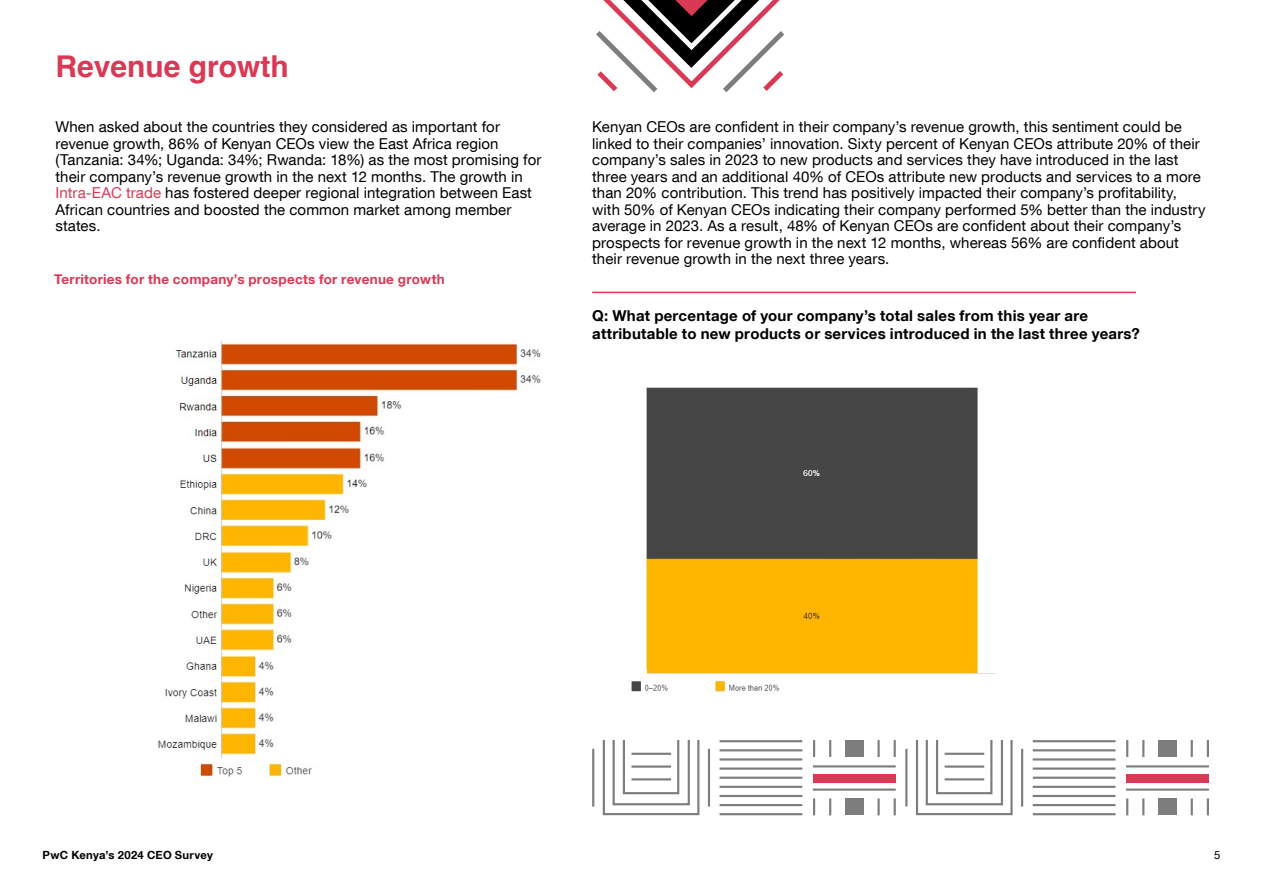
<style>
.page{position:relative;width:1263px;height:893px;background:#fff}
.page>*{position:absolute;margin:0;border:0;box-sizing:border-box;transform-origin:0 0}
.t1{font:700 30px "Helvetica";color:#d93954}
.t2{font:15px/16.5px "Helvetica Neue LT Com";letter-spacing:.005em;color:#000}
.t3{font:700 15px/18px "Helvetica Neue LT Com";letter-spacing:.015em;color:#000}
.t4{font:700 13.5px "Helvetica Neue LT Com";letter-spacing:.02em;color:#d93954}
.t5{font:700 11.25px "Helvetica Neue LT Com";letter-spacing:.025em;color:#000}
.t6{font:11.25px "Helvetica Neue LT Com";color:#000}
.s1{color:#d93954}
</style>
<div class="page">
<svg style="left:592px;top:739px;width:304px;height:77px"></svg>
<div style="left:813px;top:774px;width:83px;height:8px;background:#d93954"></div>
<div style="left:845px;top:740px;width:19px;height:17px;background:#7d7d7d"></div>
<div style="left:845px;top:798px;width:19px;height:17px;background:#7d7d7d"></div>
<svg style="left:905px;top:739px;width:304px;height:77px"></svg>
<div style="left:1126px;top:774px;width:83px;height:8px;background:#d93954"></div>
<div style="left:1158px;top:740px;width:19px;height:17px;background:#7d7d7d"></div>
<div style="left:1158px;top:798px;width:19px;height:17px;background:#7d7d7d"></div>
<svg style="left:596px;top:0;width:188px;height:93px"></svg>
<img style="left:158px;top:341px;width:383px;height:437px">
<hr style="left:592px;top:292px;width:544px;height:1px;background:#d93954">
<img style="left:631px;top:387px;width:365px;height:306px">
<div style="left:592px;top:669px;width:55px;height:8px;background:#fff"></div>
<h1 class="t1" style="left:56px;top:48px;width:235px">Revenue growth</h1>
<p class="t2" style="left:56px;top:118px;width:487px">When asked about the countries they considered as important for revenue growth, 86% of Kenyan CEOs view the East Africa region (Tanzania: 34%; Uganda: 34%; Rwanda: 18%) as the most promising for their company’s revenue growth in the next 12 months. The growth in <span class="s1">Intra-EAC trade</span> has fostered deeper regional integration between East African countries and boosted the common market among member states.</p>
<p class="t2" style="left:592px;top:118px;width:615px">Kenyan CEOs are confident in their company’s revenue growth, this sentiment could be linked to their companies’ innovation. Sixty percent of Kenyan CEOs attribute 20% of their company’s sales in 2023 to new products and services they have introduced in the last three years and an additional 40% of CEOs attribute new products and services to a more than 20% contribution. This trend has positively impacted their company’s profitability, with 50% of Kenyan CEOs indicating their company performed 5% better than the industry average in 2023. As a result, 48% of Kenyan CEOs are confident about their company’s prospects for revenue growth in the next 12 months, whereas 56% are confident about their revenue growth in the next three years.</p>
<p class="t4" style="left:54px;top:271px;width:392px">Territories for the company’s prospects for revenue growth</p>
<p class="t3" style="left:592px;top:306px;width:549px">Q: What percentage of your company’s total sales from this year are attributable to new products or services introduced in the last three years?</p>
<p class="t5" style="left:43px;top:847px;width:172px">PwC Kenya’s 2024 CEO Survey</p>
<p class="t6" style="left:1214px;top:847px;width:8px">5</p>
</div>
